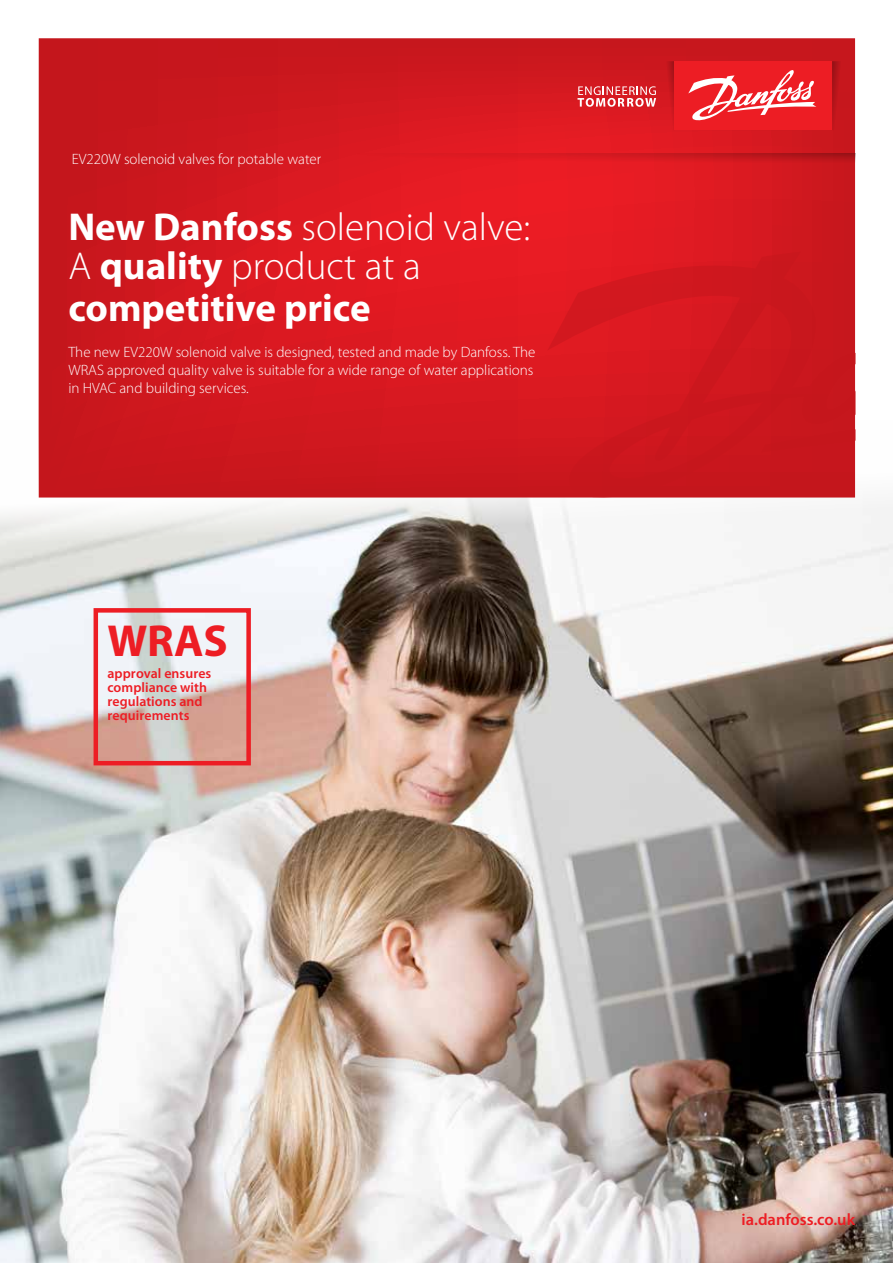
<style>
.page{position:relative;width:893px;height:1263px;background:#fff}
.page>*{position:absolute;margin:0;border:0;box-sizing:border-box;transform-origin:0 0}
.t1{font:700 45px "Myriad Pro";color:#ed1d24}
.t2{font:700 39px/40.5px "Myriad Pro";color:#fff}
.t3{font:600 16.5px "Myriad Pro";color:#ed1d24}
.t4{font:300 15px/18px "Myriad Pro";color:#fff}
.t5{font:600 13.8px/13.8px "Myriad Pro";letter-spacing:.005em;color:#ed1d24}
.s1{font-weight:300}
</style>
<div class="page">
<img style="left:0;top:420px;width:893px;height:843px">
<svg style="left:39px;top:38px;width:816px;height:459px;background:#d3181f"></svg>
<svg style="left:547px;top:230px;width:308px;height:267px;background:#d0171e"></svg>
<div style="left:94px;top:608px;width:157px;height:157px;border:4px solid #ed1d24"></div>
<svg style="left:832px;top:61px;width:13px;height:69px"></svg>
<svg style="left:662px;top:61px;width:12px;height:69px"></svg>
<svg style="left:358px;top:153px;width:497px;height:13px;background:#d61920"></svg>
<div style="left:674px;top:61px;width:158px;height:69px;background:#ed1d24"></div>
<svg style="left:577px;top:86px;width:79px;height:21px;background:#e3666b"></svg>
<svg style="left:688px;top:70px;width:128px;height:51px"></svg>
<p class="t4" style="left:72px;top:151px;width:251px">EV220W solenoid valves for potable water</p>
<h2 class="t2" style="left:68px;top:207px;width:463px">New Danfoss <span class="s1">solenoid valve:<br>A</span> quality <span class="s1">product at a </span>competitive price</h2>
<p class="t4" style="left:68px;top:343px;width:469px">The new EV220W solenoid valve is designed, tested and made by Danfoss. The<br>WRAS approved quality valve is suitable for a wide range of water applications in HVAC and building services.</p>
<h1 class="t1" style="left:107px;top:615px;width:122px">WRAS</h1>
<p class="t5" style="left:107px;top:667px;width:105px">approval ensures compliance with regulations and requirements</p>
<p class="t3" style="left:741px;top:1210px;width:115px">ia.danfoss.co.uk</p>
</div>
